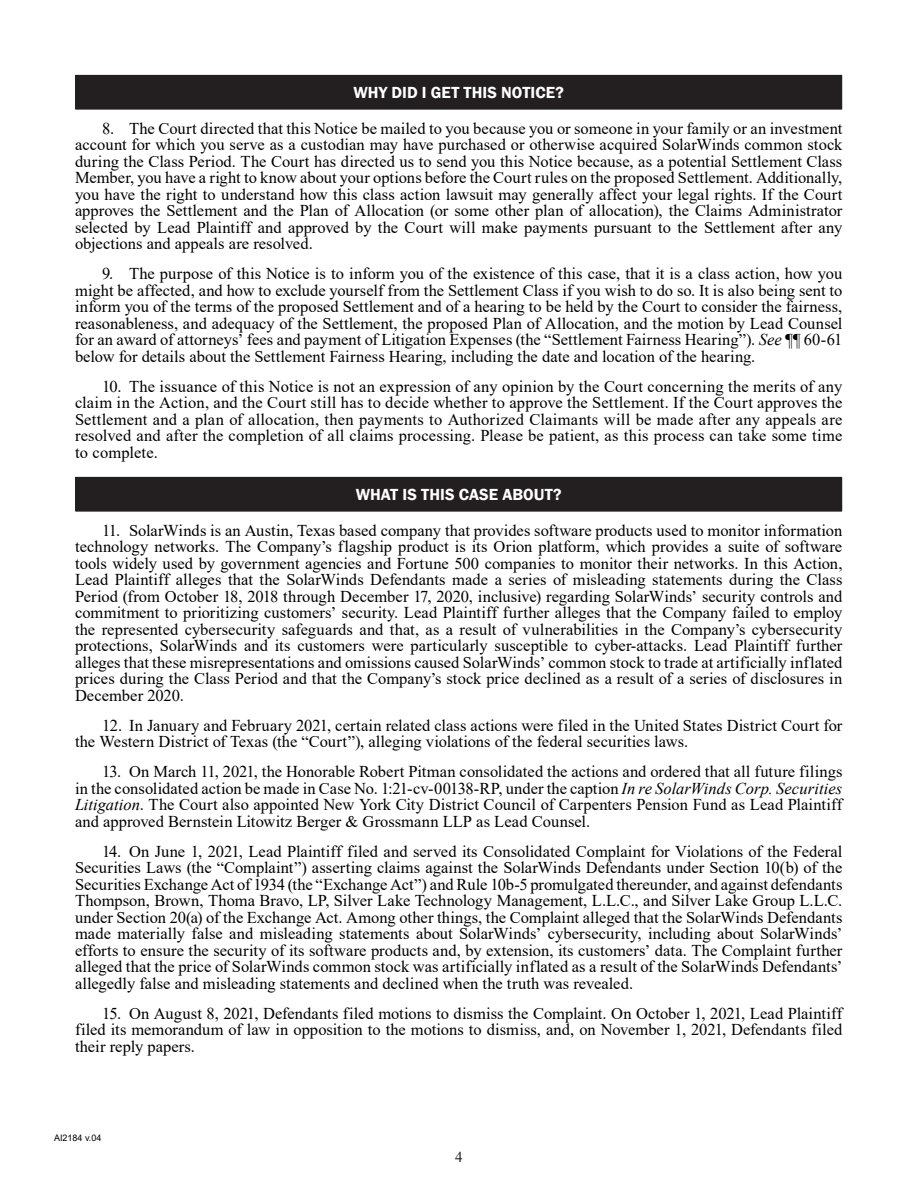
<style>
.page{position:relative;width:918px;height:1188px;background:#fff}
.page>*{position:absolute;margin:0;border:0;box-sizing:border-box;transform-origin:0 0}
.t1{font:16.5px/16.5px "Times New Roman";letter-spacing:.005em;color:#000;text-align:justify}
.t2{font:600 16.5px "Franklin Gothic";letter-spacing:.005em;color:#fff}
.t3{font:15px "Times New Roman";color:#231f20}
.t4{font:9px "Arial";color:#000}
.s1{font-style:italic}
</style>
<div class="page">
<div style="left:76px;top:75px;width:766px;height:34px;background:#231f20"></div>
<hr style="left:75px;top:75px;width:767px;height:1px;background:#231f20">
<hr style="left:75px;top:76px;width:1px;height:33px;background:#231f20">
<hr style="left:75px;top:109px;width:767px;height:1px;background:#231f20">
<div style="left:76px;top:477px;width:766px;height:34px;background:#231f20"></div>
<hr style="left:75px;top:477px;width:767px;height:1px;background:#231f20">
<hr style="left:75px;top:478px;width:1px;height:33px;background:#231f20">
<hr style="left:75px;top:511px;width:767px;height:1px;background:#231f20">
<h1 class="t2" style="left:353px;top:82px;width:212px">WHY DID I GET THIS NOTICE?</h1>
<p class="t1" style="left:75px;top:119px;width:769px;text-indent:27px">8. The Court directed that this Notice be mailed to you because you or someone in your family or an investment account for which you serve as a custodian may have purchased or otherwise acquired SolarWinds common stock during the Class Period. The Court has directed us to send you this Notice because, as a potential Settlement Class Member, you have a right to know about your options before the Court rules on the proposed Settlement. Additionally, you have the right to understand how this class action lawsuit may generally affect your legal rights. If the Court approves the Settlement and the Plan of Allocation (or some other plan of allocation), the Claims Administrator selected by Lead Plaintiff and approved by the Court will make payments pursuant to the Settlement after any objections and appeals are resolved.</p>
<p class="t1" style="left:75px;top:265px;width:769px;text-indent:27px">9. The purpose of this Notice is to inform you of the existence of this case, that it is a class action, how you might be affected, and how to exclude yourself from the Settlement Class if you wish to do so. It is also being sent to inform you of the terms of the proposed Settlement and of a hearing to be held by the Court to consider the fairness, reasonableness, and adequacy of the Settlement, the proposed Plan of Allocation, and the motion by Lead Counsel for an award of attorneys’ fees and payment of Litigation Expenses (the “Settlement Fairness Hearing”). <span class="s1">See</span> ¶¶ 60-61 below for details about the Settlement Fairness Hearing, including the date and location of the hearing.</p>
<p class="t1" style="left:75px;top:377px;width:769px;text-indent:27px">10. The issuance of this Notice is not an expression of any opinion by the Court concerning the merits of any claim in the Action, and the Court still has to decide whether to approve the Settlement. If the Court approves the Settlement and a plan of allocation, then payments to Authorized Claimants will be made after any appeals are resolved and after the completion of all claims processing. Please be patient, as this process can take some time to complete.</p>
<h1 class="t2" style="left:356px;top:484px;width:207px">WHAT IS THIS CASE ABOUT?</h1>
<p class="t1" style="left:75px;top:521px;width:769px;text-indent:27px">11. SolarWinds is an Austin, Texas based company that provides software products used to monitor information technology networks. The Company’s flagship product is its Orion platform, which provides a suite of software tools widely used by government agencies and Fortune 500 companies to monitor their networks. In this Action, Lead Plaintiff alleges that the SolarWinds Defendants made a series of misleading statements during the Class Period (from October 18, 2018 through December 17, 2020, inclusive) regarding SolarWinds’ security controls and commitment to prioritizing customers’ security. Lead Plaintiff further alleges that the Company failed to employ the represented cybersecurity safeguards and that, as a result of vulnerabilities in the Company’s cybersecurity protections, SolarWinds and its customers were particularly susceptible to cyber-attacks. Lead Plaintiff further alleges that these misrepresentations and omissions caused SolarWinds’ common stock to trade at artificially inflated prices during the Class Period and that the Company’s stock price declined as a result of a series of disclosures in December 2020.</p>
<p class="t1" style="left:75px;top:716px;width:769px;text-indent:27px">12. In January and February 2021, certain related class actions were filed in the United States District Court for the Western District of Texas (the “Court”), alleging violations of the federal securities laws.</p>
<p class="t1" style="left:75px;top:763px;width:769px;text-indent:27px">13. On March 11, 2021, the Honorable Robert Pitman consolidated the actions and ordered that all future filings in the consolidated action be made in Case No. 1:21-cv-00138-RP, under the caption <span class="s1">In re SolarWinds Corp. Securities Litigation</span>. The Court also appointed New York City District Council of Carpenters Pension Fund as Lead Plaintiff and approved Bernstein Litowitz Berger &amp; Grossmann LLP as Lead Counsel.</p>
<p class="t1" style="left:75px;top:842px;width:769px;text-indent:27px">14. On June 1, 2021, Lead Plaintiff filed and served its Consolidated Complaint for Violations of the Federal Securities Laws (the “Complaint”) asserting claims against the SolarWinds Defendants under Section 10(b) of the Securities Exchange Act of 1934 (the “Exchange Act”) and Rule 10b-5 promulgated thereunder, and against defendants Thompson, Brown, Thoma Bravo, LP, Silver Lake Technology Management, L.L.C., and Silver Lake Group L.L.C. under Section 20(a) of the Exchange Act. Among other things, the Complaint alleged that the SolarWinds Defendants made materially false and misleading statements about SolarWinds’ cybersecurity, including about SolarWinds’ efforts to ensure the security of its software products and, by extension, its customers’ data. The Complaint further alleged that the price of SolarWinds common stock was artificially inflated as a result of the SolarWinds Defendants’ allegedly false and misleading statements and declined when the truth was revealed.</p>
<p class="t1" style="left:75px;top:1004px;width:769px;text-indent:27px">15. On August 8, 2021, Defendants filed motions to dismiss the Complaint. On October 1, 2021, Lead Plaintiff filed its memorandum of law in opposition to the motions to dismiss, and, on November 1, 2021, Defendants filed their reply papers.</p>
<p class="t4" style="left:54px;top:1131px;width:49px">AI2184 v.04</p>
<p class="t3" style="left:455px;top:1146px;width:9px">4</p>
</div>
